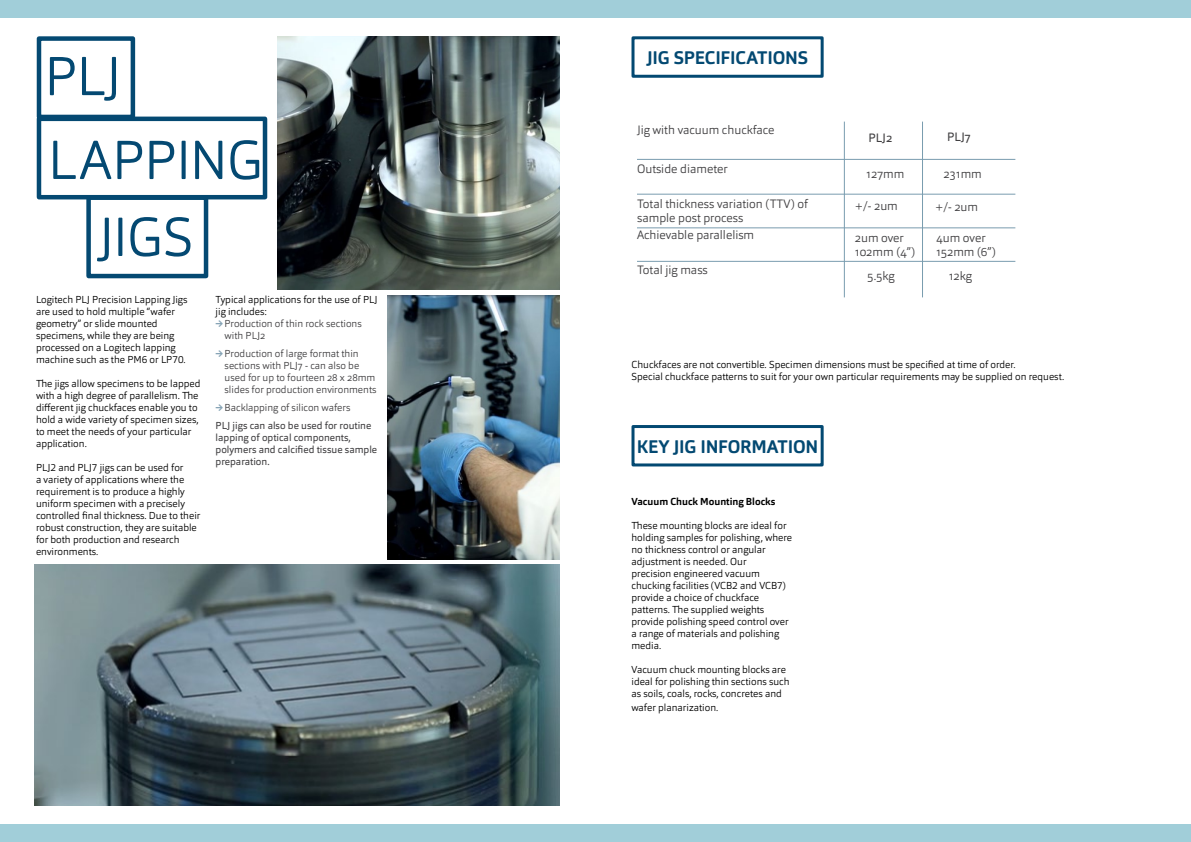
<style>
.page{position:relative;width:1191px;height:842px;background:#fff}
.page>*{position:absolute;margin:0;border:0;box-sizing:border-box;transform-origin:0 0}
.t1{font:300 54px/83.8px "Orgon";letter-spacing:-.02em;color:#044972}
.t2{font:700 18px "Orgon";letter-spacing:-.015em;color:#034972}
.t3{font:300 12px/14.4px "Orgon";color:#414042}
.t4{font:12px "Orgon";letter-spacing:-.01em;color:#414042}
.t5{font:300 10px/12px "Orgon";color:#000}
.t6{font:300 10px/12px "Orgon";color:#414042}
.t7{font:10px/12px "Orgon";color:#414042}
.t8{font:700 10px "Orgon";color:#000}
.s1{font-weight:700;color:#85a3b5}
.s2{font-weight:300}
</style>
<div class="page">
<div style="left:37px;top:36px;width:98px;height:83px;border:4px solid #044972"></div>
<div style="left:37px;top:117px;width:230px;height:82px;border:4px solid #044972"></div>
<div style="left:86px;top:195px;width:122px;height:83px;border:4px solid #044972"></div>
<div style="left:631px;top:36px;width:192px;height:42px;border:3px solid #034972"></div>
<div style="left:631px;top:425px;width:192px;height:41px;border:3px solid #034972"></div>
<hr style="left:637px;top:159px;width:378px;height:1px;background:#799caf">
<hr style="left:637px;top:194px;width:378px;height:1px;background:#799caf">
<hr style="left:637px;top:227px;width:378px;height:1px;background:#799caf">
<hr style="left:637px;top:261px;width:378px;height:1px;background:#799caf">
<hr style="left:844px;top:122px;width:1px;height:175px;background:#799caf">
<hr style="left:922px;top:122px;width:1px;height:175px;background:#799caf">
<img style="left:278px;top:36px;width:281px;height:253px">
<img style="left:35px;top:565px;width:524px;height:241px">
<img style="left:387px;top:295px;width:172px;height:265px">
<div style="left:0;top:824px;width:1191px;height:18px;background:#a1ced9"></div>
<div style="left:0;top:0;width:1191px;height:18px;background:#a1ced9"></div>
<h1 class="t1" style="left:44px;top:34px;width:220px">PLJ<br>LAPPING</h1>
<h1 class="t1" style="left:98px;top:195px;width:97px">JIGS</h1>
<p class="t5" style="left:36px;top:293px;width:153px">Logitech PLJ Precision Lapping Jigs are used to hold multiple “wafer geometry” or slide mounted specimens, while they are being processed on a Logitech lapping machine such as the PM6 or LP70.</p>
<p class="t5" style="left:36px;top:377px;width:166px">The jigs allow specimens to be lapped with a high degree of parallelism. The different jig chuckfaces enable you to hold a wide variety of specimen sizes, to meet the needs of your particular application.</p>
<p class="t5" style="left:36px;top:461px;width:166px">PLJ2 and PLJ7 jigs can be used for<br>a variety of applications where the requirement is to produce a highly uniform specimen with a precisely controlled final thickness. Due to their robust construction, they are suitable for both production and research environments.</p>
<p class="t5" style="left:216px;top:293px;width:163px">Typical applications for the use of PLJ jig includes:</p>
<p class="t6" style="left:225px;top:317px;width:139px;text-indent:-9px"><span class="s1">→</span>Production of thin rock sections with PLJ2</p>
<p class="t6" style="left:225px;top:347px;width:153px;text-indent:-9px"><span class="s1">→</span>Production of large format thin sections with PLJ7 - can also be used for up to fourteen 28 x 28mm slides for production environments</p>
<p class="t7" style="left:216px;top:398px;width:157px;line-height:18px"><span class="s1">→</span><span class="s2">Backlapping of silicon wafers<br></span>PLJ jigs can also be used for routine</p>
<p class="t7" style="left:216px;top:431px;width:163px">lapping of optical components, polymers and calcified tissue sample preparation.</p>
<h2 class="t2" style="left:647px;top:46px;width:163px">JIG SPECIFICATIONS</h2>
<p class="t3" style="left:637px;top:123px;width:139px">Jig with vacuum chuckface</p>
<p class="t3" style="left:637px;top:162px;width:92px">Outside diameter</p>
<p class="t3" style="left:637px;top:196px;width:172px">Total thickness variation (TTV) of sample post process</p>
<p class="t3" style="left:637px;top:228px;width:119px">Achievable parallelism</p>
<p class="t3" style="left:637px;top:262px;width:72px">Total jig mass</p>
<p class="t4" style="left:868px;top:130px;width:25px">PLJ2</p>
<p class="t4" style="left:947px;top:129px;width:25px">PLJ7</p>
<p class="t3" style="left:866px;top:167px;width:40px">127mm</p>
<p class="t3" style="left:943px;top:166px;width:40px">231mm</p>
<p class="t3" style="left:855px;top:199px;width:45px">+/- 2um</p>
<p class="t3" style="left:935px;top:200px;width:45px">+/- 2um</p>
<p class="t3" style="left:855px;top:230px;width:62px">2um over<br>102mm (4”)</p>
<p class="t3" style="left:867px;top:268px;width:29px">5.5kg</p>
<p class="t3" style="left:948px;top:268px;width:25px">12kg</p>
<p class="t3" style="left:936px;top:230px;width:61px">4um over<br>152mm (6”)</p>
<p class="t5" style="left:631px;top:358px;width:434px">Chuckfaces are not convertible. Specimen dimensions must be specified at time of order.<br>Special chuckface patterns to suit for your own particular requirements may be supplied on request.</p>
<h2 class="t2" style="left:636px;top:435px;width:183px">KEY JIG INFORMATION</h2>
<p class="t8" style="left:631px;top:495px;width:145px">Vacuum Chuck Mounting Blocks</p>
<p class="t5" style="left:631px;top:519px;width:162px">These mounting blocks are ideal for holding samples for polishing, where no thickness control or angular adjustment is needed. Our<br>precision engineered vacuum chucking facilities (VCB2 and VCB7) provide a choice of chuckface patterns. The supplied weights provide polishing speed control over a range of materials and polishing media.</p>
<p class="t5" style="left:631px;top:663px;width:160px">Vacuum chuck mounting blocks are ideal for polishing thin sections such as soils, coals, rocks, concretes and</p>
<p class="t5" style="left:631px;top:701px;width:88px">wafer planarization.</p>
</div>
